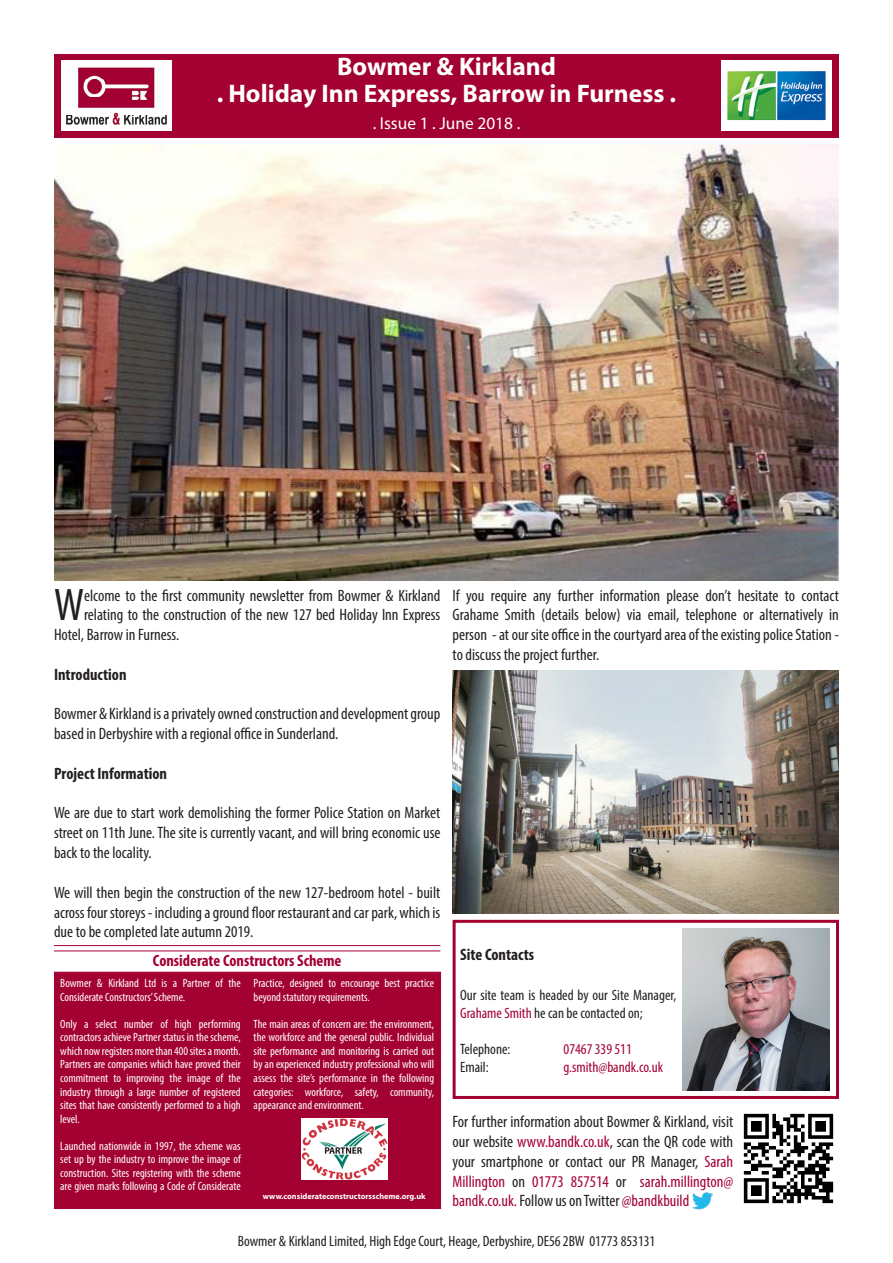
<style>
.page{position:relative;width:893px;height:1263px;background:#fff}
.page>*{position:absolute;margin:0;border:0;box-sizing:border-box;transform-origin:0 0}
.t1{font:condensed 45.9px "Myriad Pro";color:#231f20}
.t2{font:700 25.5px/27px "Myriad Pro";color:#fff;text-align:center}
.t3{font:17.4px "Myriad Pro";color:#fff}
.t4{font:condensed 16.5px/19.8px "Myriad Pro";color:#231f20;text-align:justify}
.t5{font:700 condensed 16.5px "Myriad Pro";color:#231f20}
.Hard{font:700 condensed 16.35px "Myriad Pro";color:#a40133}
.t6{font:condensed 15px/18px "Myriad Pro";color:#231f20}
.t7{font:condensed 15px "Myriad Pro";color:#a40133}
.Body_1{font:condensed 12px/13.5px "Myriad Pro";color:#fff;text-align:justify}
.Body_1-2{font:700 8.25px "Myriad Pro";color:#fff}
.s1{color:#a40133}
</style>
<div class="page">
<div style="left:54px;top:54px;width:785px;height:83px;background:#a40133"></div>
<img style="left:61px;top:61px;width:110px;height:70px">
<div style="left:722px;top:61px;width:110px;height:70px;background:#fff"></div>
<img style="left:727px;top:71px;width:99px;height:50px">
<img style="left:54px;top:145px;width:785px;height:435px">
<img style="left:743px;top:1113px;width:91px;height:91px">
<div style="left:54px;top:972px;width:387px;height:237px;background:#a40133;border:1px solid #a40133"></div>
<hr style="left:54px;top:950px;width:386px;height:1px;background:#a40133">
<hr style="left:54px;top:945px;width:386px;height:1px;background:#a40133">
<img style="left:301px;top:1118px;width:86px;height:61px">
<img style="left:692px;top:1192px;width:21px;height:17px">
<div style="left:453px;top:920px;width:386px;height:179px;border:3px solid #a40133"></div>
<img style="left:682px;top:929px;width:148px;height:161px">
<img style="left:453px;top:670px;width:386px;height:243px">
<h2 class="t2" style="left:217px;top:52px;width:461px">Bowmer &amp; Kirkland<br>. Holiday Inn Express, Barrow in Furness .</h2>
<p class="t3" style="left:373px;top:112px;width:149px">. Issue 1 . June 2018 .</p>
<p class="t1" style="left:54px;top:577px;width:32px">W</p>
<p class="t4" style="left:84px;top:585px;width:358px">elcome to the first community newsletter from Bowmer &amp; Kirkland</p>
<p class="t4" style="left:84px;top:605px;width:358px">relating to the construction of the new 127 bed Holiday Inn Express</p>
<p class="t4" style="left:54px;top:625px;width:127px">Hotel, Barrow in Furness.</p>
<p class="t5" style="left:54px;top:664px;width:74px">Introduction</p>
<p class="t4" style="left:54px;top:704px;width:388px">Bowmer &amp; Kirkland is a privately owned construction and development group based in Derbyshire with a regional office in Sunderland.</p>
<p class="t5" style="left:54px;top:763px;width:115px">Project Information</p>
<p class="t4" style="left:54px;top:803px;width:388px">We are due to start work demolishing the former Police Station on Market street on 11th June. The site is currently vacant, and will bring economic use back to the locality.</p>
<p class="t4" style="left:54px;top:882px;width:388px">We will then begin the construction of the new 127-bedroom hotel - built across four storeys - including a ground floor restaurant and car park, which is due to be completed late autumn 2019.</p>
<p class="Hard" style="left:153px;top:950px;width:190px">Considerate Constructors Scheme</p>
<p class="Body_1" style="left:60px;top:977px;width:182px">Bowmer &amp; Kirkland Ltd is a Partner of the<br>Considerate Constructors’ Scheme.</p>
<p class="Body_1" style="left:60px;top:1017px;width:182px">Only a select number of high performing contractors achieve Partner status in the scheme, which now registers more than 400 sites a month.<br>Partners are companies which have proved their commitment to improving the image of the industry through a large number of registered sites that have consistently performed to a high level.</p>
<p class="Body_1" style="left:60px;top:1139px;width:182px">Launched nationwide in 1997, the scheme was set up by the industry to improve the image of construction. Sites registering with the scheme are given marks following a Code of Considerate</p>
<p class="Body_1" style="left:254px;top:977px;width:182px">Practice, designed to encourage best practice beyond statutory requirements.</p>
<p class="Body_1" style="left:254px;top:1017px;width:182px">The main areas of concern are: the environment, the workforce and the general public. Individual site performance and monitoring is carried out by an experienced industry professional who will assess the site’s performance in the following categories: workforce, safety, community, appearance and environment.</p>
<p class="Body_1-2" style="left:263px;top:1190px;width:164px">www.considerateconstructorsscheme.org.uk</p>
<p class="t4" style="left:453px;top:585px;width:388px">If you require any further information please don’t hesitate to contact Grahame Smith (details below) via email, telephone or alternatively in person - at our site office in the courtyard area of the existing police Station - to discuss the project further.</p>
<p class="t5" style="left:460px;top:944px;width:76px">Site Contacts</p>
<p class="t6" style="left:460px;top:986px;width:218px">Our site team is headed by our Site Manager,<br><span class="s1">Grahame Smith</span> he can be contacted on;</p>
<p class="t6" style="left:460px;top:1040px;width:52px">Telephone:</p>
<p class="t7" style="left:564px;top:1040px;width:70px">07467 339 511</p>
<p class="t6" style="left:460px;top:1058px;width:30px">Email:</p>
<p class="t7" style="left:564px;top:1058px;width:101px">g.smith@bandk.co.uk</p>
<p class="t4" style="left:453px;top:1112px;width:282px">For further information about Bowmer &amp; Kirkland, visit our website <span class="s1">www.bandk.co.uk</span>, scan the QR code with your smartphone or contact our PR Manager, <span class="s1">Sarah Millington</span> on <span class="s1">01773 857514</span> or <span class="s1">sarah.millington@ bandk.co.uk.</span> Follow us on Twitter <span class="s1">@bandkbuild</span></p>
<p class="t6" style="left:238px;top:1232px;width:419px">Bowmer &amp; Kirkland Limited, High Edge Court, Heage, Derbyshire, DE56 2BW 01773 853131</p>
</div>
